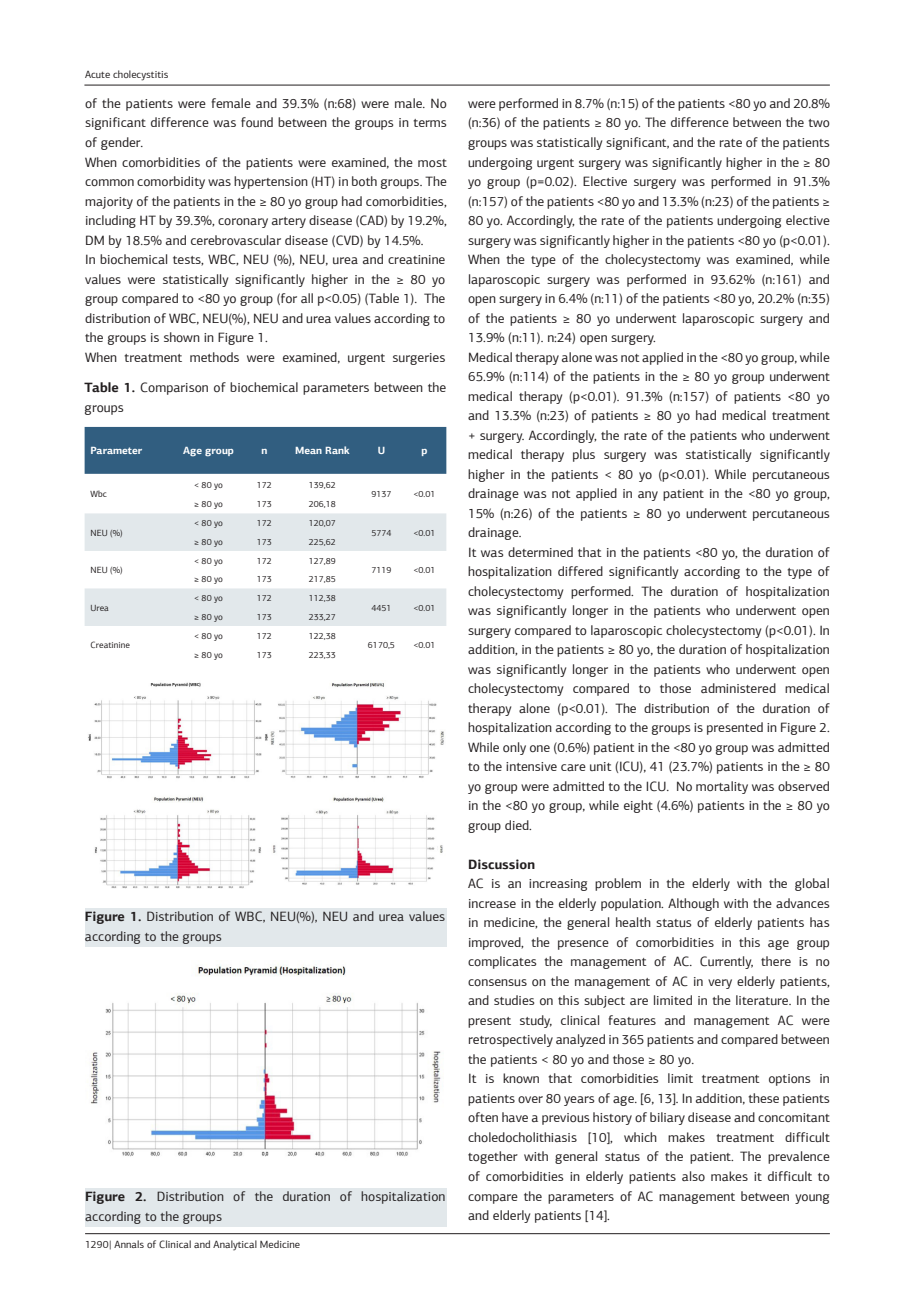
<style>
.page{position:relative;width:915px;height:1306px;background:#fff}
.page>*{position:absolute;margin:0;border:0;box-sizing:border-box;transform-origin:0 0}
.t1{font:13.5px/19.5px "PF Agora Sans Pro";color:#231f20;text-align:justify}
.t2{font:700 13.5px "PF Agora Sans Pro";color:#231f20}
.t3{font:10.5px "PF Agora Sans Pro";color:#231f20}
.t4{font:700 10.5px "PF Agora Sans Pro";color:#fff}
.t5{font:9px "PF Agora Sans Pro";color:#231f20}
.s1{font-weight:700}
</style>
<div class="page">
<hr style="left:85px;top:1233px;width:744px;height:1px;background:#231f20">
<hr style="left:84px;top:85px;width:745px;height:1px;background:#231f20">
<div style="left:85px;top:908px;width:361px;height:38px;background:#e2e8eb"></div>
<div style="left:85px;top:427px;width:361px;height:47px;background:#315e80"></div>
<svg style="left:85px;top:513px;width:361px;height:113px"></svg>
<div style="left:85px;top:1188px;width:361px;height:38px;background:#e2e8eb"></div>
<img style="left:88px;top:682px;width:357px;height:207px">
<img style="left:90px;top:964px;width:351px;height:193px">
<p class="t3" style="left:85px;top:68px;width:85px">Acute cholecystitis</p>
<p class="t1" style="left:85px;top:94px;width:363px">of the patients were female and 39.3% (n:68) were male. No significant difference was found between the groups in terms of gender.</p>
<p class="t1" style="left:85px;top:152px;width:363px">When comorbidities of the patients were examined, the most common comorbidity was hypertension (HT) in both groups. The majority of the patients in the ≥ 80 yo group had comorbidities, including HT by 39.3%, coronary artery disease (CAD) by 19.2%, DM by 18.5% and cerebrovascular disease (CVD) by 14.5%.</p>
<p class="t1" style="left:85px;top:250px;width:362px">In biochemical tests, WBC, NEU (%), NEU, urea and creatinine values were statistically significantly higher in the ≥ 80 yo group compared to &lt;80 yo group (for all p&lt;0.05) (Table 1). The distribution of WBC, NEU(%), NEU and urea values according to the groups is shown in Figure 1.</p>
<p class="t1" style="left:85px;top:347px;width:362px">When treatment methods were examined, urgent surgeries</p>
<p class="t1" style="left:85px;top:377px;width:363px"><span class="s1">Table 1.</span> Comparison of biochemical parameters between the groups</p>
<p class="t4" style="left:91px;top:444px;width:53px">Parameter</p>
<p class="t4" style="left:183px;top:444px;width:52px">Age group</p>
<p class="t4" style="left:261px;top:444px;width:7px">n</p>
<p class="t4" style="left:295px;top:444px;width:56px">Mean Rank</p>
<p class="t4" style="left:377px;top:444px;width:9px">U</p>
<p class="t4" style="left:421px;top:444px;width:8px">p</p>
<p class="t5" style="left:91px;top:488px;width:18px">Wbc</p>
<p class="t5" style="left:194px;top:479px;width:30px">&lt; 80 yo</p>
<p class="t5" style="left:257px;top:479px;width:17px">172</p>
<p class="t5" style="left:309px;top:479px;width:28px">139,62</p>
<p class="t5" style="left:371px;top:488px;width:22px">9137</p>
<p class="t5" style="left:413px;top:488px;width:23px">&lt;0.01</p>
<p class="t5" style="left:194px;top:499px;width:30px">≥ 80 yo</p>
<p class="t5" style="left:257px;top:499px;width:17px">173</p>
<p class="t5" style="left:309px;top:499px;width:28px">206,18</p>
<p class="t5" style="left:91px;top:527px;width:34px">NEU (%)</p>
<p class="t5" style="left:194px;top:517px;width:30px">&lt; 80 yo</p>
<p class="t5" style="left:257px;top:517px;width:17px">172</p>
<p class="t5" style="left:309px;top:517px;width:28px">120,07</p>
<p class="t5" style="left:194px;top:536px;width:30px">≥ 80 yo</p>
<p class="t5" style="left:257px;top:536px;width:17px">173</p>
<p class="t5" style="left:309px;top:536px;width:28px">225,62</p>
<p class="t5" style="left:371px;top:527px;width:22px">5774</p>
<p class="t5" style="left:413px;top:527px;width:23px">&lt;0.01</p>
<p class="t5" style="left:91px;top:564px;width:34px">NEU (%)</p>
<p class="t5" style="left:194px;top:555px;width:30px">&lt; 80 yo</p>
<p class="t5" style="left:257px;top:555px;width:17px">172</p>
<p class="t5" style="left:309px;top:555px;width:28px">127,89</p>
<p class="t5" style="left:194px;top:574px;width:30px">≥ 80 yo</p>
<p class="t5" style="left:257px;top:574px;width:17px">173</p>
<p class="t5" style="left:309px;top:574px;width:28px">217,85</p>
<p class="t5" style="left:371px;top:564px;width:22px">7119</p>
<p class="t5" style="left:413px;top:564px;width:23px">&lt;0.01</p>
<p class="t5" style="left:91px;top:602px;width:20px">Urea</p>
<p class="t5" style="left:194px;top:592px;width:30px">&lt; 80 yo</p>
<p class="t5" style="left:257px;top:592px;width:17px">172</p>
<p class="t5" style="left:309px;top:592px;width:28px">112,38</p>
<p class="t5" style="left:371px;top:602px;width:22px">4451</p>
<p class="t5" style="left:413px;top:602px;width:23px">&lt;0.01</p>
<p class="t5" style="left:194px;top:611px;width:30px">≥ 80 yo</p>
<p class="t5" style="left:257px;top:611px;width:17px">173</p>
<p class="t5" style="left:309px;top:611px;width:28px">233,27</p>
<p class="t5" style="left:91px;top:639px;width:41px">Creatinine</p>
<p class="t5" style="left:194px;top:630px;width:30px">&lt; 80 yo</p>
<p class="t5" style="left:257px;top:630px;width:17px">172</p>
<p class="t5" style="left:309px;top:630px;width:28px">122,38</p>
<p class="t5" style="left:368px;top:639px;width:28px">6170,5</p>
<p class="t5" style="left:413px;top:639px;width:23px">&lt;0.01</p>
<p class="t5" style="left:194px;top:649px;width:30px">≥ 80 yo</p>
<p class="t5" style="left:257px;top:649px;width:17px">173</p>
<p class="t5" style="left:309px;top:649px;width:28px">223,33</p>
<p class="t1" style="left:85px;top:907px;width:362px"><span class="s1">Figure 1.</span> Distribution of WBC, NEU(%), NEU and urea values according to the groups</p>
<p class="t1" style="left:85px;top:1186px;width:361px"><span class="s1">Figure 2.</span> Distribution of the duration of hospitalization according to the groups</p>
<p class="t3" style="left:85px;top:1238px;width:216px">1290| Annals of Clinical and Analytical Medicine</p>
<p class="t1" style="left:468px;top:94px;width:363px">were performed in 8.7% (n:15) of the patients &lt;80 yo and 20.8% (n:36) of the patients ≥ 80 yo. The difference between the two groups was statistically significant, and the rate of the patients undergoing urgent surgery was significantly higher in the ≥ 80 yo group (p=0.02). Elective surgery was performed in 91.3% (n:157) of the patients &lt;80 yo and 13.3% (n:23) of the patients ≥ 80 yo. Accordingly, the rate of the patients undergoing elective surgery was significantly higher in the patients &lt;80 yo (p&lt;0.01).</p>
<p class="t1" style="left:468px;top:250px;width:363px">When the type of the cholecystectomy was examined, while laparoscopic surgery was performed in 93.62% (n:161) and open surgery in 6.4% (n:11) of the patients &lt;80 yo, 20.2% (n:35) of the patients ≥ 80 yo underwent laparoscopic surgery and 13.9% (n:11). n:24) open surgery.</p>
<p class="t1" style="left:468px;top:347px;width:363px">Medical therapy alone was not applied in the &lt;80 yo group, while 65.9% (n:114) of the patients in the ≥ 80 yo group underwent medical therapy (p&lt;0.01). 91.3% (n:157) of patients &lt;80 yo and 13.3% (n:23) of patients ≥ 80 yo had medical treatment + surgery. Accordingly, the rate of the patients who underwent medical therapy plus surgery was statistically significantly higher in the patients &lt; 80 yo (p&lt;0.01). While percutaneous drainage was not applied in any patient in the &lt;80 yo group, 15% (n:26) of the patients ≥ 80 yo underwent percutaneous drainage.</p>
<p class="t1" style="left:468px;top:542px;width:363px">It was determined that in the patients &lt;80 yo, the duration of hospitalization differed significantly according to the type of cholecystectomy performed. The duration of hospitalization was significantly longer in the patients who underwent open surgery compared to laparoscopic cholecystectomy (p&lt;0.01). In addition, in the patients ≥ 80 yo, the duration of hospitalization was significantly longer in the patients who underwent open cholecystectomy compared to those administered medical therapy alone (p&lt;0.01). The distribution of the duration of hospitalization according to the groups is presented in Figure 2.</p>
<p class="t1" style="left:468px;top:737px;width:363px">While only one (0.6%) patient in the &lt;80 yo group was admitted to the intensive care unit (ICU), 41 (23.7%) patients in the ≥ 80 yo group were admitted to the ICU. No mortality was observed in the &lt;80 yo group, while eight (4.6%) patients in the ≥ 80 yo group died.</p>
<p class="t2" style="left:468px;top:855px;width:68px">Discussion</p>
<p class="t1" style="left:468px;top:874px;width:363px">AC is an increasing problem in the elderly with the global increase in the elderly population. Although with the advances in medicine, the general health status of elderly patients has improved, the presence of comorbidities in this age group complicates the management of AC. Currently, there is no consensus on the management of AC in very elderly patients, and studies on this subject are limited in the literature. In the present study, clinical features and management AC were retrospectively analyzed in 365 patients and compared between the patients &lt; 80 yo and those ≥ 80 yo.</p>
<p class="t1" style="left:468px;top:1069px;width:363px">It is known that comorbidities limit treatment options in patients over 80 years of age. [6, 13]. In addition, these patients often have a previous history of biliary disease and concomitant choledocholithiasis [10], which makes treatment difficult together with general status of the patient. The prevalence of comorbidities in elderly patients also makes it difficult to compare the parameters of AC management between young and elderly patients [14].</p>
</div>
